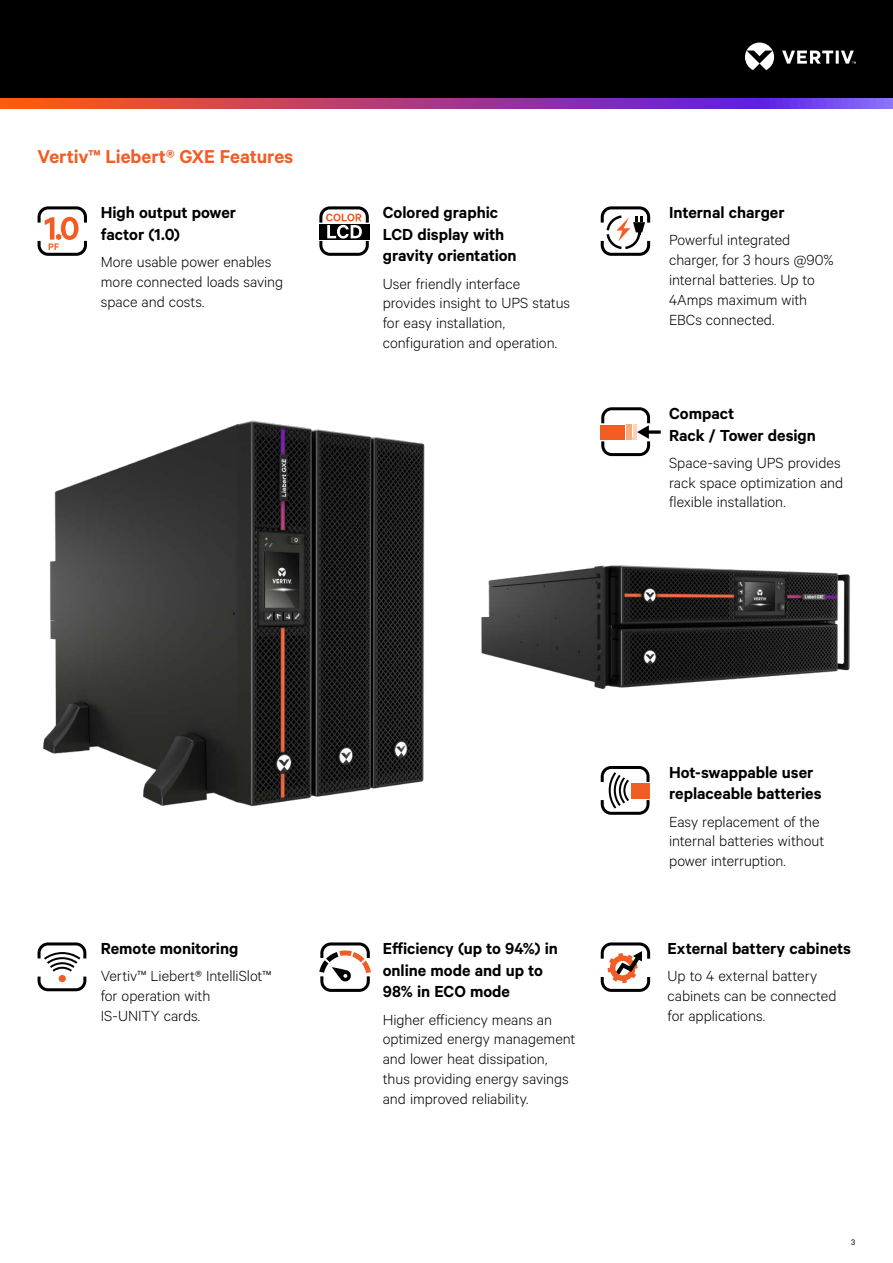
<style>
.page{position:relative;width:893px;height:1263px;background:#fff}
.page>*{position:absolute;margin:0;border:0;box-sizing:border-box;transform-origin:0 0}
.t1{font:600 21px "Calibre";letter-spacing:-.005em;color:#f15d24}
.t2{font:600 18px/21.6px "Calibre";color:#000}
.t3{font:300 16.5px/19.8px "Calibre";color:#000}
.t4{font:9px "Calibre";color:#000}
</style>
<div class="page">
<div style="left:0;top:0;width:893px;height:108px;background:#000"></div>
<svg style="left:745px;top:43px;width:111px;height:27px"></svg>
<svg style="left:0;top:98px;width:893px;height:11px;background:#a83e89"></svg>
<img style="left:481px;top:565px;width:369px;height:125px">
<img style="left:43px;top:420px;width:382px;height:387px">
<svg style="left:38px;top:206px;width:49px;height:50px"></svg>
<svg style="left:319px;top:206px;width:50px;height:50px"></svg>
<svg style="left:601px;top:407px;width:60px;height:49px"></svg>
<svg style="left:601px;top:766px;width:48px;height:49px"></svg>
<div style="left:631px;top:783px;width:19px;height:15px;background:#f15d22"></div>
<svg style="left:319px;top:942px;width:52px;height:50px"></svg>
<svg style="left:601px;top:942px;width:49px;height:50px"></svg>
<svg style="left:38px;top:942px;width:48px;height:49px"></svg>
<svg style="left:601px;top:206px;width:49px;height:50px"></svg>
<p class="t1" style="left:38px;top:144px;width:257px">Vertiv™ Liebert® GXE Features</p>
<p class="t2" style="left:101px;top:201px;width:137px">High output power factor (1.0)</p>
<p class="t3" style="left:101px;top:251px;width:184px">More usable power enables more connected loads saving space and costs.</p>
<p class="t2" style="left:383px;top:201px;width:135px">Colored graphic<br>LCD display with gravity orientation</p>
<p class="t3" style="left:383px;top:273px;width:189px">User friendly interface provides insight to UPS status for easy installation, configuration and operation.</p>
<p class="t2" style="left:669px;top:201px;width:117px">Internal charger</p>
<p class="t3" style="left:669px;top:230px;width:166px">Powerful integrated charger, for 3 hours @90% internal batteries. Up to<br>4Amps maximum with<br>EBCs connected.</p>
<p class="t2" style="left:669px;top:402px;width:148px">Compact<br>Rack / Tower design</p>
<p class="t3" style="left:669px;top:452px;width:176px">Space-saving UPS provides rack space optimization and flexible installation.</p>
<p class="t2" style="left:101px;top:937px;width:139px">Remote monitoring</p>
<p class="t3" style="left:101px;top:966px;width:172px">Vertiv™ Liebert® IntelliSlot™ for operation with<br>IS-UNITY cards.</p>
<p class="t2" style="left:383px;top:937px;width:177px">Efficiency (up to 94%) in online mode and up to<br>98% in ECO mode</p>
<p class="t3" style="left:383px;top:1009px;width:194px">Higher efficiency means an optimized energy management and lower heat dissipation, thus providing energy savings and improved reliability.</p>
<p class="t2" style="left:669px;top:761px;width:154px">Hot-swappable user replaceable batteries</p>
<p class="t3" style="left:669px;top:811px;width:157px">Easy replacement of the internal batteries without power interruption.</p>
<p class="t2" style="left:668px;top:937px;width:185px">External battery cabinets</p>
<p class="t3" style="left:668px;top:966px;width:170px">Up to 4 external battery cabinets can be connected for applications.</p>
<p class="t4" style="left:851px;top:1236px;width:6px">3</p>
</div>
